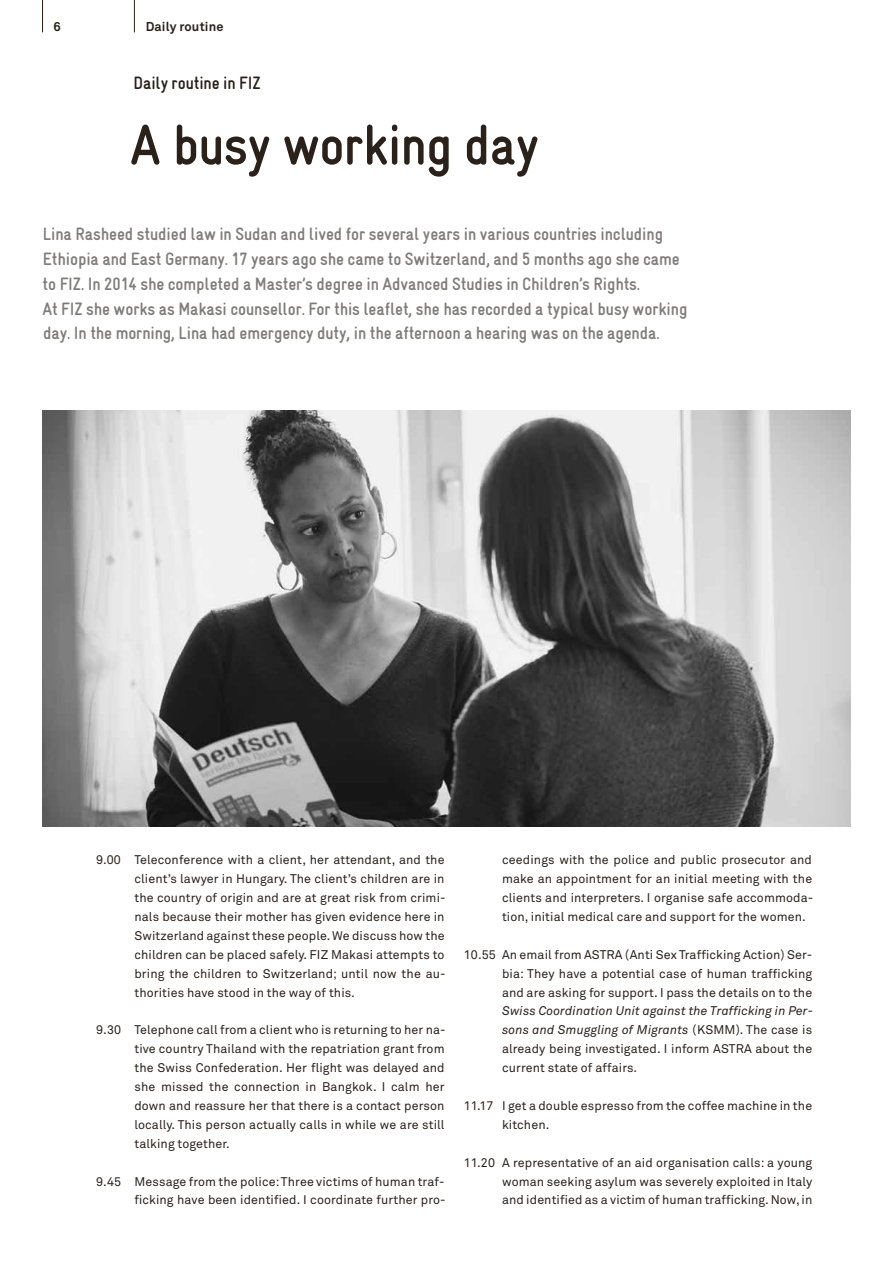
<style>
.page{position:relative;width:893px;height:1263px;background:#fff}
.page>*{position:absolute;margin:0;border:0;box-sizing:border-box;transform-origin:0 0}
.t1{font:700 57px "Gravur Condensed";letter-spacing:-.015em;color:#29211a}
.t2{font:700 18px/24.8px "Gravur Condensed";letter-spacing:-.005em;color:#7e7d7a}
.t3{font:700 18px "Gravur Condensed";letter-spacing:-.005em;color:#29211a}
.t4{font:700 12.75px "Akkurat";letter-spacing:.015em;color:#29211a}
.t5{font:12.45px/18.9px "Akkurat";letter-spacing:.01em;color:#29211a;text-align:justify}
.s1{font-style:italic}
</style>
<div class="page">
<img style="left:43px;top:411px;width:807px;height:415px">
<hr style="left:134px;top:0;width:1px;height:32px;background:#29211a">
<hr style="left:42px;top:0;width:1px;height:32px;background:#29211a">
<p class="t4" style="left:53px;top:19px;width:9px">6</p>
<p class="t4" style="left:146px;top:19px;width:79px">Daily routine</p>
<h2 class="t3" style="left:133px;top:73px;width:129px">Daily routine in FIZ</h2>
<h1 class="t1" style="left:130px;top:113px;width:411px">A busy working day</h1>
<p class="t2" style="left:42px;top:222px;width:646px">Lina Rasheed studied law in Sudan and lived for several years in various countries including Ethiopia and East Germany. 17 years ago she came to Switzerland, and 5 months ago she came to FIZ. In 2014 she completed a Master’s degree in Advanced Studies in Children’s Rights.<br>At FIZ she works as Makasi counsellor. For this leaflet, she has recorded a typical busy working day. In the morning, Lina had emergency duty, in the afternoon a hearing was on the agenda.</p>
<p class="t5" style="left:134px;top:850px;width:313px;text-indent:-38px">9.00 Teleconference with a client, her attendant, and the client’s lawyer in Hungary. The client’s children are in the country of origin and are at great risk from crimi&shy;nals because their mother has given evidence here in Switzerland against these people. We discuss how the children can be placed safely. FIZ Makasi attempts to bring the children to Switzerland; until now the au&shy;thorities have stood in the way of this.</p>
<p class="t5" style="left:134px;top:1020px;width:313px;text-indent:-38px">9.30 Telephone call from a client who is returning to her na&shy;tive country Thailand with the repatriation grant from the Swiss Confederation. Her flight was delayed and she missed the connection in Bangkok. I calm her down and reassure her that there is a contact person locally. This person actually calls in while we are still talking together.</p>
<p class="t5" style="left:96px;top:1171px;width:351px;text-align:right">9.45 Message from the police: Three victims of human traf&shy;ficking have been identified. I coordinate further pro-</p>
<p class="t5" style="left:502px;top:850px;width:313px">ceedings with the police and public prosecutor and make an appointment for an initial meeting with the clients and interpreters. I organise safe accommoda&shy;tion, initial medical care and support for the women.</p>
<p class="t5" style="left:502px;top:945px;width:312px;text-indent:-38px">10.55 An email from ASTRA ( Anti Sex Trafficking Action) Ser&shy;bia: They have a potential case of human trafficking and are asking for support. I pass the details on to the</p>
<p class="t5" style="left:502px;top:1001px;width:313px"><span class="s1">Swiss Coordination Unit against the Trafficking in Per&shy;sons and Smuggling of Migrants</span> ( KSMM). The case is already being investigated. I inform ASTRA about the current state of affairs.</p>
<p class="t5" style="left:502px;top:1096px;width:312px;text-indent:-38px">11.17 I get a double espresso from the coffee machine in the kitchen.</p>
<p class="t5" style="left:502px;top:1152px;width:312px;text-indent:-38px">11.20 A representative of an aid organisation calls: a young woman seeking asylum was severely exploited in Italy and identified as a victim of human trafficking. Now, in</p>
</div>
